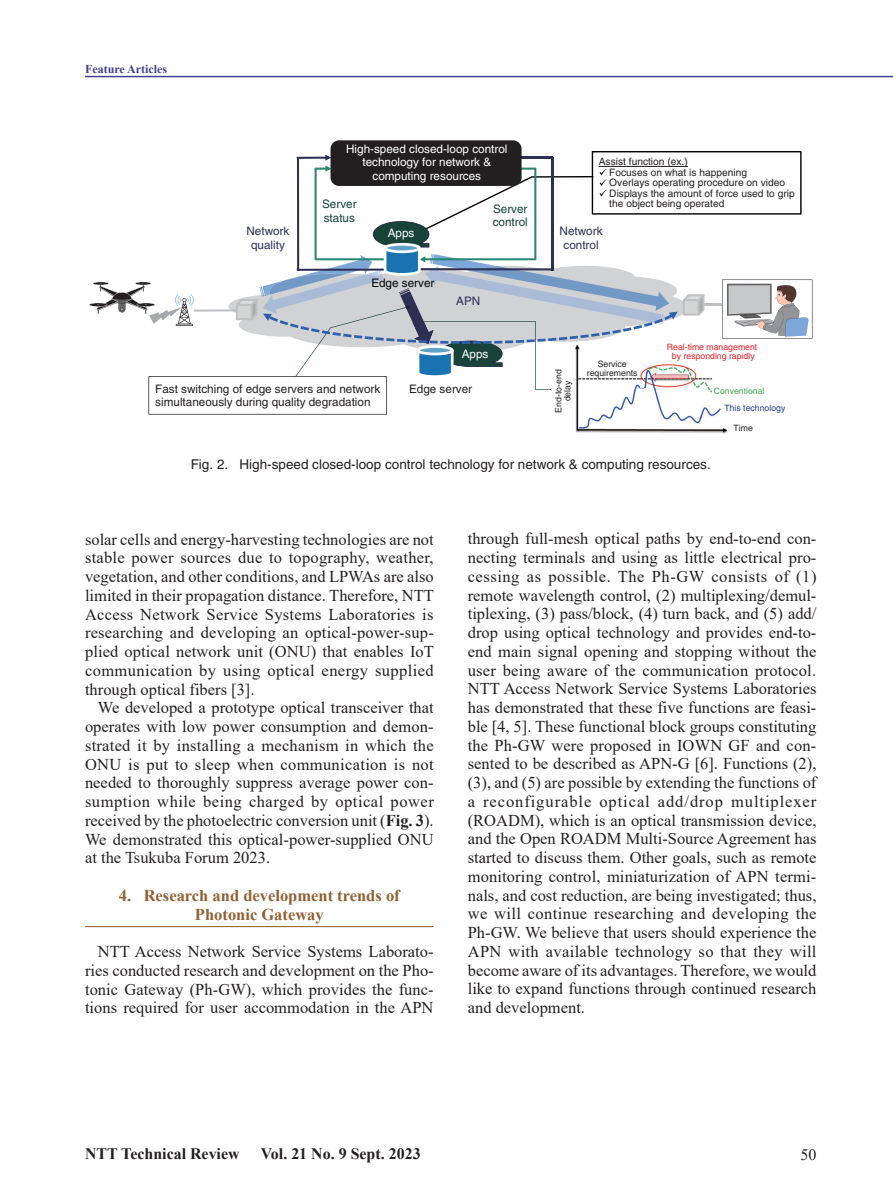
<style>
.page{position:relative;width:893px;height:1191px;background:#fff}
.page>*{position:absolute;margin:0;border:0;box-sizing:border-box;transform-origin:0 0}
.t1{font:16.5px/18.8px "Times New Roman";color:#231f20;text-align:justify}
.t2{font:700 16.5px/18.8px "Times New Roman";color:#906032;text-align:center}
.t3{font:700 15.9px "Times New Roman";color:#231f20}
.t4{font:15.9px "Times New Roman";color:#231f20}
.t5{font:13.5px "Helvetica";color:#231f20}
.t6{font:700 12px "Times New Roman";color:#413f8e}
.t7{font:11.7px/13.5px "Helvetica";color:#231f20}
.t8{font:11.7px/13.5px "Helvetica";color:#fff;text-align:center}
.t9{font:11.7px/13.5px "Helvetica";color:#2d2f55;text-align:center}
.t10{font:11.7px/13.5px "Helvetica";color:#174338}
.t11{font:11.7px "Helvetica";color:#030303}
.t12{font:10.2px/10.5px "Helvetica";color:#231f20}
.t13{font:8.7px/9px "Helvetica";color:#231f20;text-align:center}
.t14{font:8.7px/9px "Helvetica";color:#ee1d23;text-align:center}
.t15{font:8.7px "Helvetica";color:#253f8e}
.t16{font:8.7px "Helvetica";color:#40ae49}
.s1{font-weight:700}
</style>
<div class="page">
<hr style="left:85px;top:76px;width:808px;height:1px;background:#413f8e">
<hr style="left:85px;top:926px;width:349px;height:1px;background:#906032">
<img style="left:575px;top:414px;width:153px;height:20px">
<div style="left:330px;top:140px;width:192px;height:46px;background:#231f20;border-radius:9px"></div>
<svg style="left:89px;top:151px;width:723px;height:263px"></svg>
<div style="left:669px;top:352px;width:63px;height:11px;background:#fff"></div>
<div style="left:712px;top:384px;width:63px;height:11px;background:#fff"></div>
<div style="left:724px;top:402px;width:63px;height:11px;background:#fff"></div>
<div style="left:583px;top:366px;width:50px;height:11px;background:#fff"></div>
<p class="t6" style="left:85px;top:61px;width:84px">Feature Articles</p>
<p class="t8" style="left:346px;top:142px;width:163px">High-speed closed-loop control technology for network &amp; computing resources</p>
<p class="t12" style="left:609px;top:156px;width:187px;text-indent:-10px">Assist function (ex.)<br>Focuses on what is happening<br>Overlays operating procedure on video<br>Displays the amount of force used to grip the object being operated</p>
<p class="t10" style="left:322px;top:197px;width:36px">Server status</p>
<p class="t10" style="left:493px;top:202px;width:37px">Server control</p>
<p class="t9" style="left:246px;top:224px;width:44px">Network quality</p>
<p class="t9" style="left:560px;top:224px;width:44px">Network control</p>
<p class="t8" style="left:388px;top:226px;width:28px">Apps</p>
<p class="t11" style="left:371px;top:276px;width:65px">Edge server</p>
<p class="t9" style="left:456px;top:294px;width:26px">APN</p>
<p class="t7" style="left:155px;top:382px;width:226px">Fast switching of edge servers and network simultaneously during quality degradation</p>
<p class="t8" style="left:462px;top:347px;width:28px">Apps</p>
<p class="t7" style="left:409px;top:382px;width:65px">Edge server</p>
<p class="t13" style="left:554px;top:412px;width:45px;rotate:-90deg">End-to-end delay</p>
<p class="t13" style="left:587px;top:359px;width:52px">Service requirements</p>
<p class="t14" style="left:667px;top:343px;width:92px">Real-time management by responding rapidly</p>
<p class="t16" style="left:714px;top:386px;width:52px">Conventional</p>
<p class="t15" style="left:724px;top:403px;width:62px">This technology</p>
<p class="t13" style="left:734px;top:424px;width:21px">Time</p>
<p class="t5" style="left:191px;top:457px;width:521px">Fig. 2. High-speed closed-loop control technology for network &amp; computing resources.</p>
<p class="t1" style="left:85px;top:529px;width:350px">solar cells and energy-harvesting technologies are not stable power sources due to topography, weather, vegetation, and other conditions, and LPWAs are also limited in their propagation distance. Therefore, NTT Access Network Service Systems Laboratories is researching and developing an optical-power-sup&shy;plied optical network unit (ONU) that enables IoT communication by using optical energy supplied through optical fibers [3].</p>
<p class="t1" style="left:85px;top:698px;width:350px;text-indent:13px">We developed a prototype optical transceiver that operates with low power consumption and demon&shy;strated it by installing a mechanism in which the ONU is put to sleep when communication is not needed to thoroughly suppress average power con&shy;sumption while being charged by optical power received by the photoelectric conversion unit (<span class="s1">Fig. 3</span>).<br>We demonstrated this optical-power-supplied ONU at the Tsukuba Forum 2023.</p>
<p class="t2" style="left:119px;top:885px;width:282px">4. Research and development trends of<br>Photonic Gateway</p>
<p class="t1" style="left:85px;top:941px;width:350px;text-indent:13px">NTT Access Network Service Systems Laborato&shy;ries conducted research and development on the Pho&shy;tonic Gateway (Ph-GW), which provides the func&shy;tions required for user accommodation in the APN</p>
<p class="t1" style="left:468px;top:529px;width:350px">through full-mesh optical paths by end-to-end con&shy;necting terminals and using as little electrical pro&shy;cessing as possible. The Ph-GW consists of (1) remote wavelength control, (2) multiplexing/demul&shy;tiplexing, (3) pass/block, (4) turn back, and (5) add/ drop using optical technology and provides end-to&shy;end main signal opening and stopping without the user being aware of the communication protocol.<br>NTT Access Network Service Systems Laboratories has demonstrated that these five functions are feasi&shy;ble [4, 5]. These functional block groups constituting the Ph-GW were proposed in IOWN GF and con&shy;sented to be described as APN-G [6]. Functions (2), (3), and (5) are possible by extending the functions of a reconfigurable optical add/drop multiplexer (ROADM), which is an optical transmission device, and the Open ROADM Multi-Source Agreement has started to discuss them. Other goals, such as remote monitoring control, miniaturization of APN termi&shy;nals, and cost reduction, are being investigated; thus, we will continue researching and developing the Ph-GW. We believe that users should experience the APN with available technology so that they will become aware of its advantages. Therefore, we would like to expand functions through continued research and development.</p>
<p class="t3" style="left:85px;top:1142px;width:156px">NTT Technical Review</p>
<p class="t3" style="left:261px;top:1142px;width:161px">Vol. 21 No. 9 Sept. 2023</p>
<p class="t4" style="left:800px;top:1143px;width:17px">50</p>
</div>
